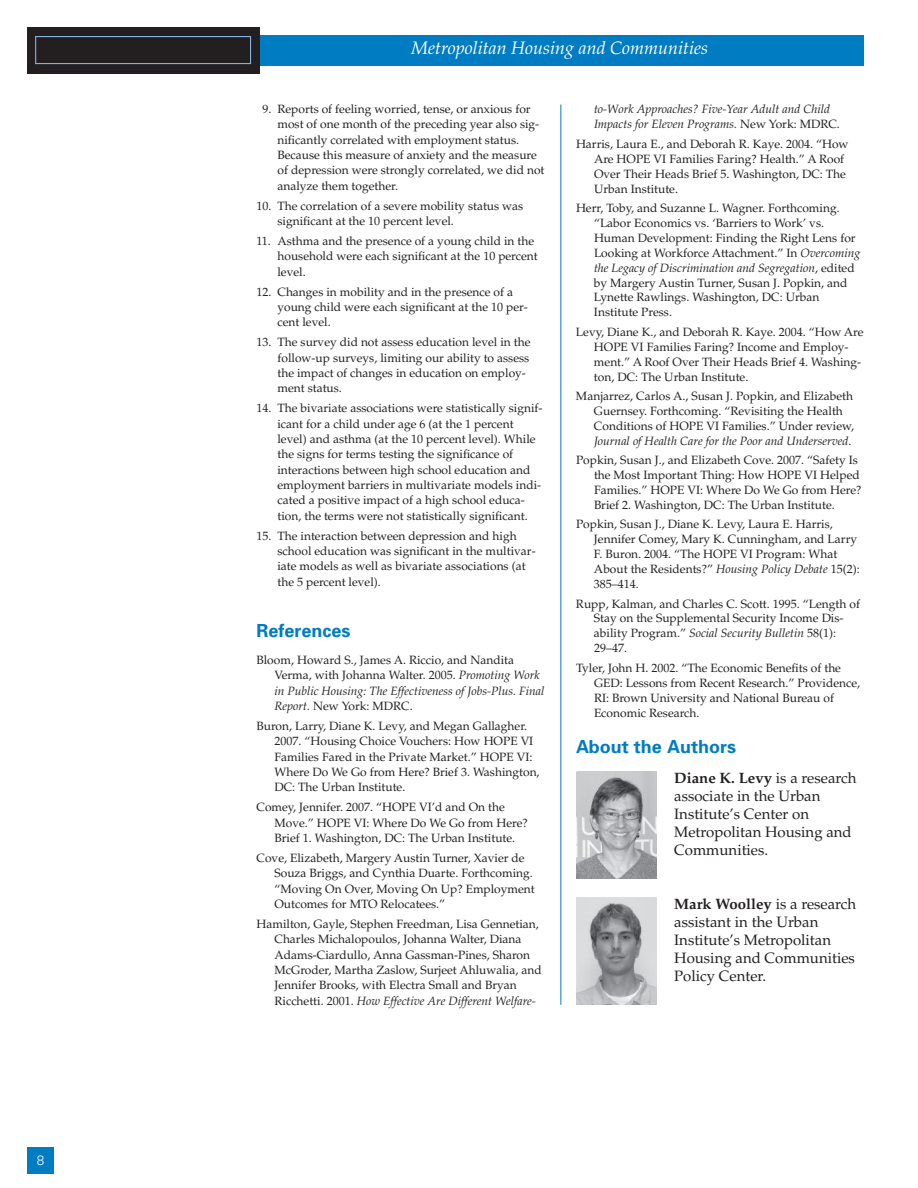
<style>
.page{position:relative;width:918px;height:1188px;background:#fff}
.page>*{position:absolute;margin:0;border:0;box-sizing:border-box;transform-origin:0 0}
.t1{font:italic 18px "Palatino";color:#fff}
.t2{font:700 18px "Univers";color:#007cc2}
.t3{font:15px/18px "Palatino";color:#231f20}
.t4{font:300 13.5px "Univers";color:#fff}
.t5{font:12px/15.3px "Palatino";color:#231f20}
.t6{font:italic 12px/15.3px "Palatino";color:#231f20}
.s1{font-style:italic}
.s2{font-style:normal}
.s3{font-weight:700}
</style>
<div class="page">
<div style="left:255px;top:35px;width:609px;height:30px;background:#007cc2"></div>
<div style="left:27px;top:27px;width:232px;height:46px;background:#231f20"></div>
<div style="left:35px;top:36px;width:216px;height:28px;border:1px solid #89b0dc"></div>
<div style="left:27px;top:1148px;width:27px;height:26px;background:#007cc2"></div>
<hr style="left:560px;top:105px;width:1px;height:900px;background:#007cc2">
<svg style="left:576px;top:771px;width:80px;height:1px"></svg>
<img style="left:576px;top:772px;width:80px;height:107px">
<svg style="left:576px;top:897px;width:80px;height:1px"></svg>
<img style="left:576px;top:898px;width:80px;height:107px">
<p class="t4" style="left:37px;top:1155px;width:9px">8</p>
<h1 class="t1" style="left:411px;top:41px;width:299px">Metropolitan Housing and Communities</h1>
<p class="t5" style="left:278px;top:103px;width:269px;text-indent:-15px">9. Reports of feeling worried, tense, or anxious for most of one month of the preceding year also sig&shy;nificantly correlated with employment status.<br>Because this measure of anxiety and the measure of depression were strongly correlated, we did not analyze them together.</p>
<p class="t5" style="left:278px;top:199px;width:247px;text-indent:-21px">10. The correlation of a severe mobility status was significant at the 10 percent level.</p>
<p class="t5" style="left:278px;top:235px;width:262px;text-indent:-21px">11. Asthma and the presence of a young child in the household were each significant at the 10 percent level.</p>
<p class="t5" style="left:278px;top:285px;width:252px;text-indent:-21px">12. Changes in mobility and in the presence of a young child were each significant at the 10 per&shy;cent level.</p>
<p class="t5" style="left:278px;top:336px;width:255px;text-indent:-21px">13. The survey did not assess education level in the follow-up surveys, limiting our ability to assess the impact of changes in education on employ&shy;ment status.</p>
<p class="t5" style="left:278px;top:402px;width:267px;text-indent:-21px">14. The bivariate associations were statistically signif&shy;icant for a child under age 6 (at the 1 percent level) and asthma (at the 10 percent level). While the signs for terms testing the significance of interactions between high school education and employment barriers in multivariate models indi&shy;cated a positive impact of a high school educa&shy;tion, the terms were not statistically significant.</p>
<p class="t5" style="left:278px;top:529px;width:260px;text-indent:-21px">15. The interaction between depression and high school education was significant in the multivar&shy;iate models as well as bivariate associations (at the 5 percent level).</p>
<h1 class="t2" style="left:256px;top:624px;width:96px">References</h1>
<p class="t5" style="left:274px;top:653px;width:271px;text-indent:-18px">Bloom, Howard S., James A. Riccio, and Nandita Verma, with Johanna Walter. 2005. <span class="s1">Promoting Work in Public Housing: The Effectiveness of Jobs-Plus. Final Report.</span> New York: MDRC.</p>
<p class="t5" style="left:275px;top:719px;width:267px;text-indent:-18px">Buron, Larry, Diane K. Levy, and Megan Gallagher.<br>2007. “Housing Choice Vouchers: How HOPE VI Families Fared in the Private Market.” HOPE VI:<br>Where Do We Go from Here? Brief 3. Washington, DC: The Urban Institute.</p>
<p class="t5" style="left:275px;top:801px;width:255px;text-indent:-18px">Comey, Jennifer. 2007. “HOPE VI’d and On the<br>Move.” HOPE VI: Where Do We Go from Here?<br>Brief 1. Washington, DC: The Urban Institute.</p>
<p class="t5" style="left:275px;top:851px;width:262px;text-indent:-18px">Cove, Elizabeth, Margery Austin Turner, Xavier de Souza Briggs, and Cynthia Duarte. Forthcoming. “Moving On Over, Moving On Up? Employment Outcomes for MTO Relocatees.”</p>
<p class="t5" style="left:275px;top:917px;width:269px;text-indent:-18px">Hamilton, Gayle, Stephen Freedman, Lisa Gennetian, Charles Michalopoulos, Johanna Walter, Diana Adams-Ciardullo, Anna Gassman-Pines, Sharon McGroder, Martha Zaslow, Surjeet Ahluwalia, and Jennifer Brooks, with Electra Small and Bryan Ricchetti. 2001. <span class="s1">How Effective Are Different Welfare-</span></p>
<p class="t6" style="left:594px;top:103px;width:247px">to-Work Approaches? Five-Year Adult and Child<br>Impacts for Eleven Programs. <span class="s2">New York: MDRC.</span></p>
<p class="t5" style="left:594px;top:138px;width:256px;line-height:14.9px;text-indent:-18px">Harris, Laura E., and Deborah R. Kaye. 2004. “How Are HOPE VI Families Faring? Health.” A Roof Over Their Heads Brief 5. Washington, DC: The Urban Institute.</p>
<p class="t5" style="left:594px;top:202px;width:268px;line-height:14.9px;text-indent:-18px">Herr, Toby, and Suzanne L. Wagner. Forthcoming. “Labor Economics vs. ‘Barriers to Work’ vs.<br>Human Development: Finding the Right Lens for Looking at Workforce Attachment.” In <span class="s1">Overcoming the Legacy of Discrimination and Segregation</span>, edited by Margery Austin Turner, Susan J. Popkin, and Lynette Rawlings. Washington, DC: Urban Institute Press.</p>
<p class="t5" style="left:594px;top:326px;width:271px;text-indent:-18px">Levy, Diane K., and Deborah R. Kaye. 2004. “How Are HOPE VI Families Faring? Income and Employ&shy;ment.” A Roof Over Their Heads Brief 4. Washing&shy;ton, DC: The Urban Institute.</p>
<p class="t5" style="left:594px;top:390px;width:262px;line-height:14.9px;text-indent:-18px">Manjarrez, Carlos A., Susan J. Popkin, and Elizabeth Guernsey. Forthcoming. “Revisiting the Health Conditions of HOPE VI Families.” Under review, <span class="s1">Journal of Health Care for the Poor and Underserved</span>.</p>
<p class="t5" style="left:594px;top:454px;width:269px;text-indent:-18px">Popkin, Susan J., and Elizabeth Cove. 2007. “Safety Is the Most Important Thing: How HOPE VI Helped Families.” HOPE VI: Where Do We Go from Here?<br>Brief 2. Washington, DC: The Urban Institute.</p>
<p class="t5" style="left:594px;top:518px;width:267px;line-height:14.9px;text-indent:-18px">Popkin, Susan J., Diane K. Levy, Laura E. Harris, Jennifer Comey, Mary K. Cunningham, and Larry F. Buron. 2004. “The HOPE VI Program: What About the Residents?” <span class="s1">Housing Policy Debate</span> 15(2):<br>385–414.</p>
<p class="t5" style="left:594px;top:597px;width:268px;text-indent:-18px">Rupp, Kalman, and Charles C. Scott. 1995. “Length of Stay on the Supplemental Security Income Dis&shy;ability Program.” <span class="s1">Social Security Bulletin</span> 58(1):<br>29–47.</p>
<p class="t5" style="left:594px;top:662px;width:268px;text-indent:-18px">Tyler, John H. 2002. “The Economic Benefits of the GED: Lessons from Recent Research.” Providence, RI: Brown University and National Bureau of Economic Research.</p>
<h1 class="t2" style="left:576px;top:740px;width:162px">About the Authors</h1>
<p class="t3" style="left:674px;top:770px;width:184px"><span class="s3">Diane K. Levy</span> is a research associate in the Urban<br>Institute’s Center on<br>Metropolitan Housing and<br>Communities.</p>
<p class="t3" style="left:674px;top:896px;width:184px"><span class="s3">Mark Woolley</span> is a research assistant in the Urban<br>Institute’s Metropolitan<br>Housing and Communities<br>Policy Center.</p>
</div>
